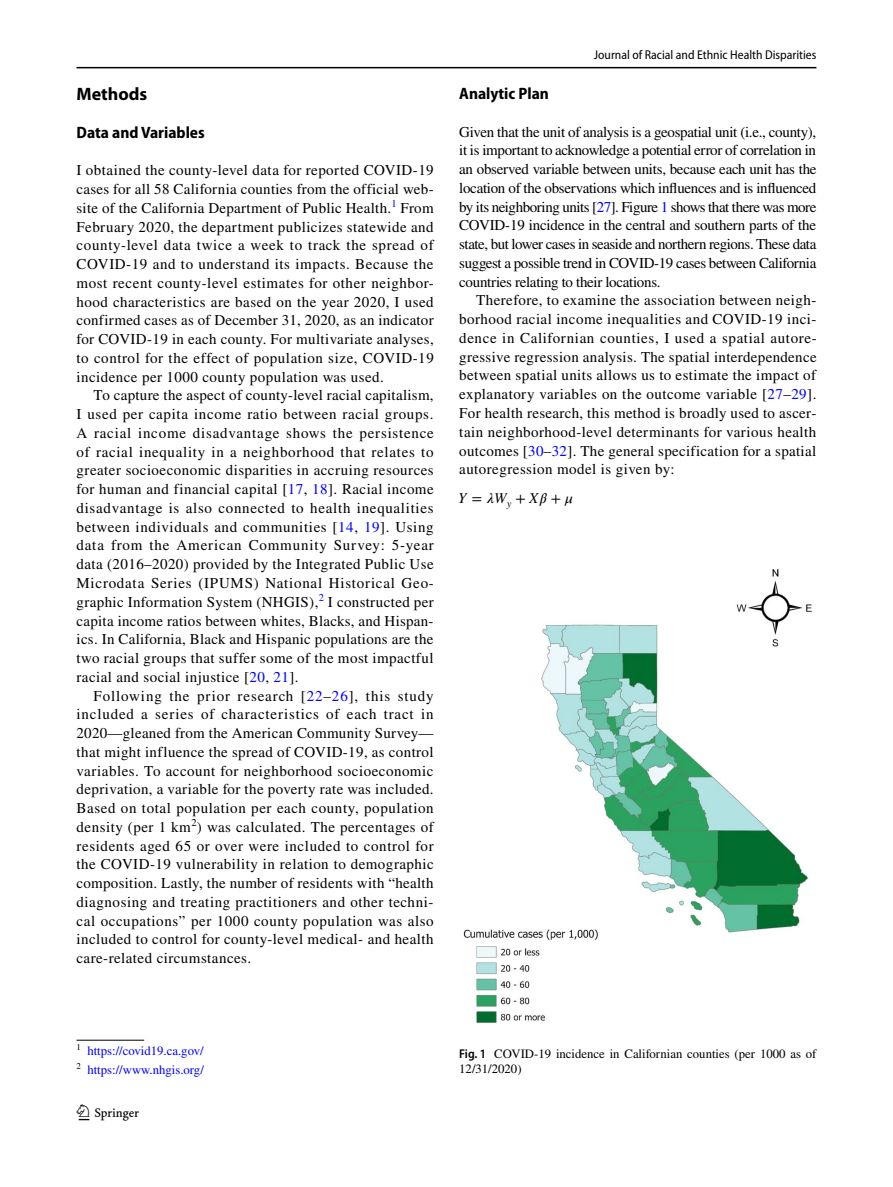
<style>
.page{position:relative;width:893px;height:1187px;background:#fff}
.page>*{position:absolute;margin:0;border:0;box-sizing:border-box;transform-origin:0 0}
.t1{font:22.5px "Springnew Regular 2";color:#000}
.t2{font:700 18px "Myriad Pro";color:#000}
.t3{font:700 semi-condensed 16.5px "Myriad Pro";color:#000}
.t4{font:15px/18.8px "STIX";letter-spacing:.03em;color:#000;text-align:justify}
.t5{font:italic 15px "STIX General";color:#000}
.t6{font:12.75px/15px "STIX";color:#000}
.t7{font:12.75px/18.6px "STIX";color:#00f}
.t8{font:semi-condensed 12.75px "Myriad Pro";color:#000}
.s1{color:#00f}
.s2{font-family:"STIX Math";font-style:normal}
.s3{font-family:"STIX Math"}
.s4{font-family:"Myriad Pro";font-weight:600;font-stretch:semi-condensed}
</style>
<div class="page">
<hr style="left:77px;top:67px;width:739px;height:1px;background:#000">
<img style="left:463px;top:569px;width:349px;height:454px">
<hr style="left:77px;top:1039px;width:67px;height:1px;background:#000">
<p class="t2" style="left:77px;top:82px;width:72px">Methods</p>
<p class="t3" style="left:77px;top:123px;width:130px">Data and Variables</p>
<p class="t4" style="left:77px;top:162px;width:359px">I obtained the county-level data for reported COVID-19 cases for all 58 California counties from the official web&shy;site of the California Department of Public Health.<sup>1</sup> From February 2020, the department publicizes statewide and county-level data twice a week to track the spread of COVID-19 and to understand its impacts. Because the most recent county-level estimates for other neighbor&shy;hood characteristics are based on the year 2020, I used confirmed cases as of December 31, 2020, as an indicator for COVID-19 in each county. For multivariate analyses, to control for the effect of population size, COVID-19 incidence per 1000 county population was used.</p>
<p class="t4" style="left:77px;top:387px;width:359px;text-indent:17px">To capture the aspect of county-level racial capitalism, I used per capita income ratio between racial groups.<br>A racial income disadvantage shows the persistence of racial inequality in a neighborhood that relates to greater socioeconomic disparities in accruing resources for human and financial capital [<span class="s1">17</span>, <span class="s1">18</span>]. Racial income disadvantage is also connected to health inequalities between individuals and communities [<span class="s1">14</span>, <span class="s1">19</span>]. Using data from the American Community Survey: 5-year data (2016–2020) provided by the Integrated Public Use Microdata Series (IPUMS) National Historical Geo&shy;graphic Information System (NHGIS),<sup>2</sup> I constructed per capita income ratios between whites, Blacks, and Hispan&shy;ics. In California, Black and Hispanic populations are the two racial groups that suffer some of the most impactful racial and social injustice [<span class="s1">20</span>, <span class="s1">21</span>].</p>
<p class="t4" style="left:77px;top:687px;width:359px;text-indent:17px">Following the prior research [<span class="s1">22</span>–<span class="s1">26</span>], this study included a series of characteristics of each tract in 2020—gleaned from the American Community Survey— that might influence the spread of COVID-19, as control variables. To account for neighborhood socioeconomic deprivation, a variable for the poverty rate was included.<br>Based on total population per each county, population density (per 1 km<sup>2</sup>) was calculated. The percentages of residents aged 65 or over were included to control for the COVID-19 vulnerability in relation to demographic composition. Lastly, the number of residents with “health diagnosing and treating practitioners and other techni&shy;cal occupations” per 1000 county population was also included to control for county-level medical- and health care-related circumstances.</p>
<p class="t8" style="left:594px;top:48px;width:224px">Journal of Racial and Ethnic Health Disparities</p>
<p class="t3" style="left:459px;top:84px;width:91px">Analytic Plan</p>
<p class="t4" style="left:459px;top:123px;width:359px">Given that the unit of analysis is a geospatial unit (i.e., county), it is important to acknowledge a potential error of correlation in an observed variable between units, because each unit has the location of the observations which influences and is influenced by its neighboring units [<span class="s1">27</span>]. Figure <span class="s1">1</span> shows that there was more COVID-19 incidence in the central and southern parts of the state, but lower cases in seaside and northern regions. These data suggest a possible trend in COVID-19 cases between California countries relating to their locations.</p>
<p class="t4" style="left:459px;top:292px;width:359px;text-indent:17px">Therefore, to examine the association between neigh&shy;borhood racial income inequalities and COVID-19 inci&shy;dence in Californian counties, I used a spatial autore&shy;gressive regression analysis. The spatial interdependence between spatial units allows us to estimate the impact of explanatory variables on the outcome variable [<span class="s1">27</span>–<span class="s1">29</span>].<br>For health research, this method is broadly used to ascer&shy;tain neighborhood-level determinants for various health outcomes [<span class="s1">30</span>–<span class="s1">32</span>]. The general specification for a spatial autoregression model is given by:</p>
<p class="t5" style="left:458px;top:493px;width:116px">Y <span class="s2">=</span><span class="s3">𝜆</span>W<sub>y</sub> <span class="s2">+</span>X<span class="s3">𝛽</span><span class="s2">+</span><span class="s3">𝜇</span></p>
<p class="t7" style="left:77px;top:1042px;width:129px"><sup>1</sup> https://covid19.ca.gov/<br><sup>2</sup> https://www.nhgis.org/</p>
<h1 class="t1" style="left:79px;top:1104px;width:62px">1 3</h1>
<p class="t6" style="left:459px;top:1047px;width:359px"><span class="s4">Fig. 1</span> COVID-19 incidence in Californian counties (per 1000 as of<br>12/31/2020)</p>
</div>
